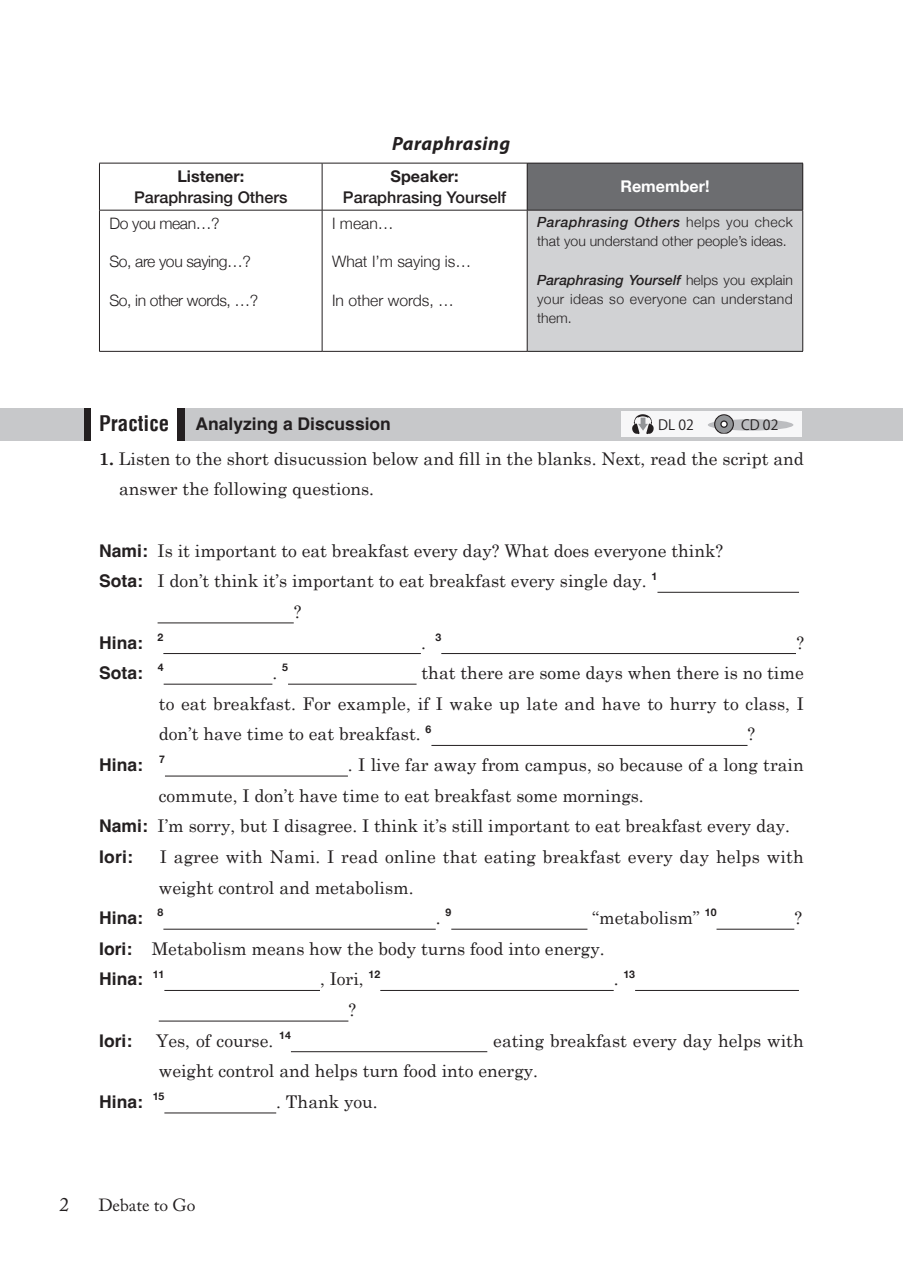
<style>
.page{position:relative;width:903px;height:1275px;background:#fff}
.page>*{position:absolute;margin:0;border:0;box-sizing:border-box;transform-origin:0 0}
.t1{font:italic 700 19.25px "Myriad Pro";letter-spacing:.025em;color:#231f20}
.t2{font:19.25px "Adobe Caslon Pro";color:#231f20}
.t3{font:17.5px/30.6px "Century Schoolbook";color:#231f20}
.t4{font:700 17.5px "Helvetica";color:#231f20}
.t5{font:17.5px "Adobe Caslon Pro";color:#231f20}
.t6{font:500 16.1px "Helvetica Neue";color:#231f20}
.t7{font:700 16.1px "Helvetica Neue";color:#231f20}
.t8{font:700 16.1px "Helvetica Neue";color:#fff}
.t9{font:300 15.75px "Helvetica Neue";letter-spacing:-.025em;color:#231f20}
.t10{font:300 15.75px "Helvetica Neue";color:#231f20}
.t11{font:300 14px/19.2px "Helvetica Neue";color:#231f20}
.t12{font:14px "Koz Go Pr 6 N";color:#231f20}
.t13{font:700 10.5px "Helvetica Neue";color:#231f20}
.s1{font-weight:500;font-style:italic}
.s2{font-stretch:condensed;font-size:21px}
.s3{font-weight:700}
.s4{font-family:"Helvetica";font-weight:700}
.s5{font-family:"Century Schoolbook";font-weight:400;font-size:17.5px}
</style>
<div class="page">
<div style="left:177px;top:408px;width:726px;height:32px;background:#c7c8ca"></div>
<div style="left:177px;top:408px;width:8px;height:32px;background:#231f20"></div>
<div style="left:83px;top:408px;width:8px;height:32px;background:#231f20"></div>
<div style="left:0;top:408px;width:84px;height:32px;background:#c7c8ca"></div>
<hr style="left:657px;top:592px;width:142px;height:1px;background:#231f20">
<hr style="left:158px;top:623px;width:136px;height:1px;background:#231f20">
<hr style="left:163px;top:653px;width:258px;height:1px;background:#231f20">
<hr style="left:441px;top:653px;width:355px;height:1px;background:#231f20">
<hr style="left:164px;top:684px;width:108px;height:1px;background:#231f20">
<hr style="left:288px;top:684px;width:129px;height:1px;background:#231f20">
<hr style="left:431px;top:745px;width:316px;height:1px;background:#231f20">
<hr style="left:165px;top:776px;width:183px;height:1px;background:#231f20">
<hr style="left:163px;top:929px;width:273px;height:1px;background:#231f20">
<hr style="left:451px;top:929px;width:136px;height:1px;background:#231f20">
<hr style="left:716px;top:929px;width:78px;height:1px;background:#231f20">
<hr style="left:164px;top:990px;width:156px;height:1px;background:#231f20">
<hr style="left:380px;top:990px;width:234px;height:1px;background:#231f20">
<hr style="left:635px;top:990px;width:164px;height:1px;background:#231f20">
<hr style="left:159px;top:1021px;width:189px;height:1px;background:#231f20">
<hr style="left:291px;top:1051px;width:196px;height:1px;background:#231f20">
<hr style="left:164px;top:1113px;width:112px;height:1px;background:#231f20">
<div style="left:527px;top:163px;width:276px;height:47px;background:#6c6d70"></div>
<div style="left:527px;top:210px;width:276px;height:141px;background:#d1d2d4"></div>
<hr style="left:99px;top:163px;width:223px;height:1px;background:#231f20">
<hr style="left:99px;top:163px;width:1px;height:47px;background:#231f20">
<hr style="left:322px;top:163px;width:205px;height:1px;background:#231f20">
<hr style="left:322px;top:163px;width:1px;height:47px;background:#231f20">
<hr style="left:527px;top:163px;width:276px;height:1px;background:#231f20">
<hr style="left:527px;top:163px;width:1px;height:47px;background:#231f20">
<hr style="left:802px;top:163px;width:1px;height:47px;background:#231f20">
<hr style="left:99px;top:210px;width:223px;height:1px;background:#231f20">
<hr style="left:99px;top:210px;width:1px;height:141px;background:#231f20">
<hr style="left:322px;top:210px;width:205px;height:1px;background:#231f20">
<hr style="left:322px;top:210px;width:1px;height:141px;background:#231f20">
<hr style="left:527px;top:210px;width:276px;height:1px;background:#231f20">
<hr style="left:527px;top:210px;width:1px;height:141px;background:#231f20">
<hr style="left:802px;top:210px;width:1px;height:141px;background:#231f20">
<hr style="left:99px;top:351px;width:223px;height:1px;background:#231f20">
<hr style="left:322px;top:351px;width:205px;height:1px;background:#231f20">
<hr style="left:527px;top:351px;width:276px;height:1px;background:#231f20">
<div style="left:621px;top:411px;width:180px;height:26px;background:#f7f7f8"></div>
<div style="left:708px;top:419px;width:85px;height:12px;background:#bcbdc0;border-radius:50%"></div>
<svg style="left:714px;top:414px;width:20px;height:20px"></svg>
<svg style="left:632px;top:414px;width:22px;height:20px"></svg>
<p class="t7" style="left:177px;top:164px;width:68px">Listener:</p>
<p class="t6" style="left:134px;top:184px;width:155px">Paraphrasing Others</p>
<p class="t9" style="left:109px;top:210px;width:112px">Do you mean…?</p>
<p class="t9" style="left:109px;top:249px;width:143px">So, are you saying…?</p>
<p class="t9" style="left:109px;top:287px;width:150px">So, in other words, …?</p>
<p class="t1" style="left:392px;top:131px;width:120px">Paraphrasing</p>
<p class="t7" style="left:391px;top:164px;width:70px">Speaker:</p>
<p class="t6" style="left:343px;top:184px;width:165px">Paraphrasing Yourself</p>
<p class="t9" style="left:332px;top:210px;width:63px">I mean…</p>
<p class="t10" style="left:332px;top:249px;width:141px">What I’m saying is…</p>
<p class="t10" style="left:332px;top:287px;width:123px">In other words, …</p>
<p class="t8" style="left:620px;top:174px;width:91px">Remember!</p>
<p class="t11" style="left:537px;top:211px;width:257px"><span class="s1">Paraphrasing Others</span> helps you check that you understand other people’s ideas.</p>
<p class="t11" style="left:537px;top:269px;width:257px;text-align:justify"><span class="s1">Paraphrasing Yourself</span> helps you explain your ideas so everyone can understand them.</p>
<p class="t4" style="left:99px;top:413px;width:293px"><span class="s2">Practice</span> Analyzing a Discussion</p>
<p class="t3" style="left:119px;top:443px;width:686px;text-indent:-20px"><span class="s3">1.</span> Listen to the short disucussion below and fill in the blanks. Next, read the script and answer the following questions.</p>
<p class="t12" style="left:658px;top:417px;width:37px">DL 02</p>
<p class="t12" style="left:741px;top:417px;width:39px">CD 02</p>
<p class="t3" style="left:99px;top:535px;width:625px"><span class="s4">Nami:</span> Is it important to eat breakfast every day? What does everyone think?</p>
<p class="t3" style="left:99px;top:565px;width:560px"><span class="s4">Sota:</span> I don’t think it’s important to eat breakfast every single day. <sup>1</sup></p>
<p class="t3" style="left:294px;top:596px;width:9px">?</p>
<p class="t4" style="left:99px;top:632px;width:66px">Hina: <sup>2</sup></p>
<p class="t3" style="left:421px;top:626px;width:22px">. <sup>3</sup></p>
<p class="t3" style="left:796px;top:626px;width:9px">?</p>
<p class="t4" style="left:99px;top:662px;width:66px">Sota: <sup>4</sup></p>
<p class="t3" style="left:272px;top:657px;width:17px">. <sup>5</sup></p>
<p class="t3" style="left:159px;top:657px;width:647px;text-align:justify;text-indent:263px">that there are some days when there is no time to eat breakfast. For example, if I wake up late and have to hurry to class, I don’t have time to eat breakfast. <sup>6</sup></p>
<p class="t3" style="left:747px;top:718px;width:9px">?</p>
<p class="t4" style="left:99px;top:754px;width:67px">Hina: <sup>7</sup></p>
<p class="t3" style="left:348px;top:749px;width:457px">. I live far away from campus, so because of a long train</p>
<p class="t3" style="left:159px;top:780px;width:486px">commute, I don’t have time to eat breakfast some mornings.</p>
<p class="t3" style="left:99px;top:810px;width:692px"><span class="s4">Nami:</span> I’m sorry, but I disagree. I think it’s still important to eat breakfast every day.</p>
<p class="t4" style="left:99px;top:846px;width:35px">Iori:</p>
<p class="t3" style="left:159px;top:841px;width:647px">I agree with Nami. I read online that eating breakfast every day helps with weight control and metabolism.</p>
<p class="t4" style="left:99px;top:907px;width:66px">Hina: <sup>8</sup></p>
<p class="t3" style="left:436px;top:902px;width:17px">. <sup>9</sup></p>
<p class="t3" style="left:592px;top:902px;width:126px">“metabolism” <sup>10</sup></p>
<p class="t3" style="left:794px;top:902px;width:9px">?</p>
<p class="t3" style="left:99px;top:933px;width:507px"><span class="s4">Iori:</span> Metabolism means how the body turns food into energy.</p>
<p class="t4" style="left:99px;top:969px;width:67px">Hina: <sup>11</sup></p>
<p class="t3" style="left:320px;top:963px;width:62px">, Iori, <sup>12</sup></p>
<p class="t13" style="left:614px;top:966px;width:23px"><span class="s5">.</span> 13</p>
<p class="t3" style="left:348px;top:994px;width:9px">?</p>
<p class="t4" style="left:99px;top:1030px;width:35px">Iori:</p>
<p class="t3" style="left:156px;top:1025px;width:136px">Yes, of course. <sup>14</sup></p>
<p class="t3" style="left:159px;top:1025px;width:646px;text-indent:334px">eating breakfast every day helps with weight control and helps turn food into energy.</p>
<p class="t4" style="left:99px;top:1091px;width:67px">Hina: <sup>15</sup></p>
<p class="t3" style="left:276px;top:1086px;width:103px">. Thank you.</p>
<p class="t2" style="left:59px;top:1193px;width:11px">2</p>
<p class="t5" style="left:98px;top:1194px;width:99px">Debate to Go</p>
</div>
